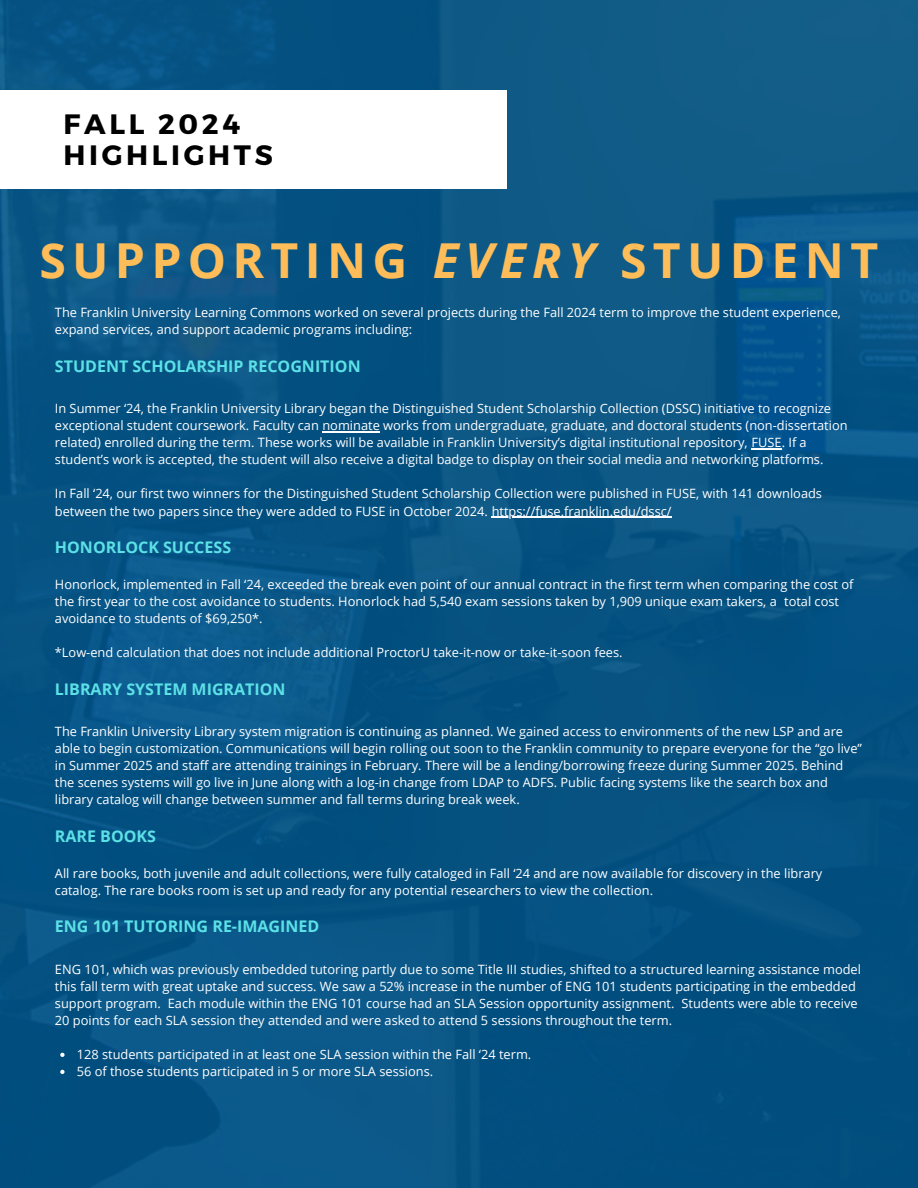
<style>
.page{position:relative;width:918px;height:1188px;background:#fff}
.page>*{position:absolute;margin:0;border:0;box-sizing:border-box;transform-origin:0 0}
.t1{font:700 48.15px "Open Sans";letter-spacing:.13em;color:#ffbd59}
.t2{font:700 28.05px/31.8px "Montserrat";letter-spacing:.13em;color:#000}
.t3{font:700 16.05px "Open Sans";color:#5ce1e6}
.t4{font:12.9px/17.1px "Open Sans";color:#fff}
.t5{font:12.75px/17.1px "Open Sans";color:#fff}
.s1{font-style:italic}
</style>
<div class="page">
<img style="left:0;top:0;width:918px;height:1188px">
<div style="left:0;top:90px;width:506px;height:98px;background:#fff"></div>
<hr style="left:322px;top:431px;width:58px;height:1px;background:#fff">
<hr style="left:752px;top:448px;width:30px;height:1px;background:#fff">
<hr style="left:492px;top:517px;width:180px;height:1px;background:#fff">
<svg style="left:60px;top:1053px;width:5px;height:4px"></svg>
<svg style="left:60px;top:1070px;width:5px;height:4px"></svg>
<p class="t2" style="left:64px;top:106px;width:211px">FALL 2024<br>HIGHLIGHTS</p>
<h3 class="t1" style="left:40px;top:226px;width:840px">SUPPORTING <span class="s1">EVERY</span> STUDENT</h3>
<p class="t5" style="left:55px;top:304px;width:788px">The Franklin University Learning Commons worked on several projects during the Fall 2024 term to improve the student experience, expand services, and support academic programs including:</p>
<h2 class="t3" style="left:55px;top:355px;width:307px">STUDENT SCHOLARSHIP RECOGNITION</h2>
<h1 class="t5" style="left:55px;top:400px;width:794px">In Summer ‘24, the Franklin University Library began the Distinguished Student Scholarship Collection (DSSC) initiative to recognize exceptional student coursework. Faculty can nominate works from undergraduate, graduate, and doctoral students (non-dissertation related) enrolled during the term. These works will be available in Franklin University’s digital institutional repository, FUSE. If a student’s work is accepted, the student will also receive a digital badge to display on their social media and networking platforms.</h1>
<p class="t5" style="left:55px;top:485px;width:769px">In Fall ‘24, our first two winners for the Distinguished Student Scholarship Collection were published in FUSE, with 141 downloads between the two papers since they were added to FUSE in October 2024. https://fuse.franklin.edu/dssc/</p>
<h3 class="t3" style="left:55px;top:536px;width:178px">HONORLOCK SUCCESS</h3>
<h3 class="t5" style="left:55px;top:576px;width:800px">Honorlock, implemented in Fall ‘24, exceeded the break even point of our annual contract in the first term when comparing the cost of</h3>
<p class="t5" style="left:55px;top:593px;width:786px">the first year to the cost avoidance to students. Honorlock had 5,540 exam sessions taken by 1,909 unique exam takers, a total cost avoidance to students of $69,250*.</p>
<p class="t5" style="left:55px;top:644px;width:569px">*Low-end calculation that does not include additional ProctorU take-it-now or take-it-soon fees.</p>
<p class="t3" style="left:55px;top:677px;width:232px">LIBRARY SYSTEM MIGRATION</p>
<h3 class="t5" style="left:55px;top:723px;width:809px">The Franklin University Library system migration is continuing as planned. We gained access to environments of the new LSP and are able to begin customization. Communications will begin rolling out soon to the Franklin community to prepare everyone for the “go live” in Summer 2025 and staff are attending trainings in February. There will be a lending/borrowing freeze during Summer 2025. Behind the scenes systems will go live in June along with a log-in change from LDAP to ADFS. Public facing systems like the search box and library catalog will change between summer and fall terms during break week.</h3>
<p class="t3" style="left:55px;top:825px;width:103px">RARE BOOKS</p>
<p class="t5" style="left:55px;top:864px;width:769px">All rare books, both juvenile and adult collections, were fully cataloged in Fall ‘24 and are now available for discovery in the library catalog. The rare books room is set up and ready for any potential researchers to view the collection.</p>
<h3 class="t3" style="left:55px;top:915px;width:266px">ENG 101 TUTORING RE-IMAGINED</h3>
<p class="t4" style="left:55px;top:960px;width:808px">ENG 101, which was previously embedded tutoring partly due to some Title III studies, shifted to a structured learning assistance model this fall term with great uptake and success. We saw a 52% increase in the number of ENG 101 students participating in the embedded support program. Each module within the ENG 101 course had an SLA Session opportunity assignment. Students were able to receive 20 points for each SLA session they attended and were asked to attend 5 sessions throughout the term.</p>
<h3 class="t4" style="left:77px;top:1046px;width:456px">128 students participated in at least one SLA session within the Fall ‘24 term.</h3>
<p class="t4" style="left:77px;top:1063px;width:358px">56 of those students participated in 5 or more SLA sessions.</p>
</div>
